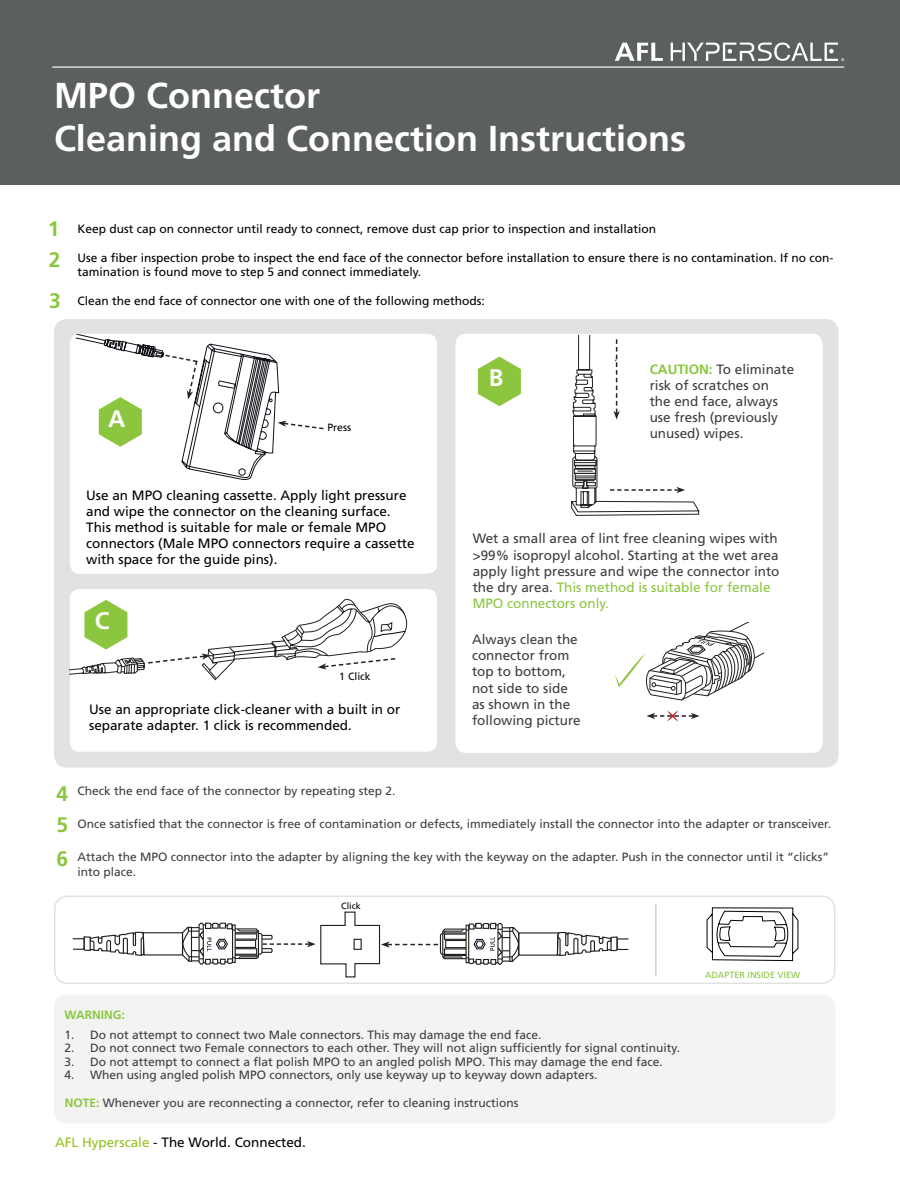
<style>
.page{position:relative;width:900px;height:1200px;background:#fff}
.page>*{position:absolute;margin:0;border:0;box-sizing:border-box;transform-origin:0 0}
.t1{font:700 36px "Frutiger LT Std";color:#fff}
.t2{font:700 24px "Frutiger LT Std";color:#fff}
.t3{font:700 21px "Frutiger LT Std";color:#8bc63e}
.t4{font:13.5px/16.2px "Frutiger LT Std";color:#3e3e3f}
.t5{font:13.5px/16.2px "Frutiger LT Std";color:#000}
.t6{font:12px/14.4px "Frutiger LT Std";color:#3e3e3f}
.t7{font:12px/14.4px "Frutiger LT Std";color:#000}
.t8{font:700 12px "Frutiger LT Std";color:#8bc63e}
.t9{font:700 10.8px "Frutiger LT Std";color:#120f17}
.t10{font:10.5px "Frutiger LT Std";color:#000}
.t11{font:9px "Frutiger LT Std";color:#8bc63e}
.t12{font:9px "Frutiger LT Std";color:#000}
.s1{font-weight:700;color:#8bc63e}
.s2{color:#8bc63e}
.s3{color:#95c11f}
</style>
<div class="page">
<div style="left:0;top:0;width:900px;height:184px;background:#5c5f5f"></div>
<hr style="left:52px;top:67px;width:792px;height:1px;background:#fff">
<svg style="left:615px;top:43px;width:48px;height:18px"></svg>
<svg style="left:671px;top:43px;width:173px;height:18px"></svg>
<div style="left:54px;top:319px;width:785px;height:449px;background:#e2e2e0;border-radius:13px"></div>
<div style="left:70px;top:332px;width:367px;height:244px;background:#fff;border-radius:13px"></div>
<div style="left:70px;top:587px;width:367px;height:167px;background:#fff;border-radius:13px"></div>
<div style="left:455px;top:332px;width:368px;height:422px;background:#fff;border-radius:13px"></div>
<svg style="left:478px;top:357px;width:43px;height:49px"></svg>
<svg style="left:75px;top:335px;width:249px;height:145px"></svg>
<svg style="left:70px;top:598px;width:338px;height:83px"></svg>
<svg style="left:571px;top:335px;width:129px;height:181px"></svg>
<svg style="left:615px;top:622px;width:149px;height:79px"></svg>
<div style="left:66px;top:331px;width:375px;height:246px;border:3px solid #e2e2e0;border-radius:13px"></div>
<div style="left:451px;top:331px;width:376px;height:425px;border:3px solid #e2e2e0;border-radius:13px"></div>
<div style="left:66px;top:586px;width:375px;height:169px;border:3px solid #e2e2e0;border-radius:13px"></div>
<svg style="left:647px;top:710px;width:53px;height:12px"></svg>
<div style="left:54px;top:896px;width:781px;height:88px;border:2px solid #e2e2e0;border-radius:13px"></div>
<div style="left:54px;top:994px;width:781px;height:130px;background:#f3f3f2;border-radius:13px"></div>
<div style="left:72px;top:938px;width:13px;height:12px;border:1px solid #20201f"></div>
<svg style="left:83px;top:911px;width:535px;height:67px"></svg>
<svg style="left:706px;top:907px;width:93px;height:54px"></svg>
<hr style="left:655px;top:904px;width:2px;height:72px;background:#d1d2d4">
<p class="t1" style="left:54px;top:75px;width:268px">MPO Connector</p>
<p class="t1" style="left:54px;top:118px;width:634px">Cleaning and Connection Instructions</p>
<p class="t3" style="left:48px;top:217px;width:13px">1</p>
<p class="t3" style="left:49px;top:247px;width:13px">2</p>
<p class="t3" style="left:49px;top:289px;width:13px">3</p>
<p class="t7" style="left:77px;top:221px;width:580px">Keep dust cap on connector until ready to connect, remove dust cap prior to inspection and installation</p>
<p class="t7" style="left:77px;top:251px;width:758px">Use a fiber inspection probe to inspect the end face of the connector before installation to ensure there is no contamination. If no con&shy;tamination is found move to step 5 and connect immediately.</p>
<p class="t7" style="left:77px;top:293px;width:409px">Clean the end face of connector one with one of the following methods:</p>
<p class="t2" style="left:108px;top:404px;width:19px">A</p>
<p class="t10" style="left:327px;top:421px;width:25px">Press</p>
<p class="t9" style="left:326px;top:422px;width:27px;rotate:-3deg">Press</p>
<p class="t5" style="left:86px;top:487px;width:330px">Use an MPO cleaning cassette. Apply light pressure and wipe the connector on the cleaning surface.<br>This method is suitable for male or female MPO connectors (Male MPO connectors require a cassette with space for the guide pins).</p>
<p class="t2" style="left:95px;top:606px;width:16px">C</p>
<p class="t10" style="left:339px;top:670px;width:33px">1 Click</p>
<p class="t5" style="left:89px;top:701px;width:313px">Use an appropriate click-cleaner with a built in or separate adapter. 1 click is recommended.</p>
<p class="t2" style="left:489px;top:364px;width:16px">B</p>
<p class="t4" style="left:650px;top:361px;width:146px"><span class="s1">CAUTION:</span> To eliminate risk of scratches on<br>the end face, always use fresh (previously unused) wipes.</p>
<p class="t4" style="left:473px;top:531px;width:308px">Wet a small area of lint free cleaning wipes with &gt;99% isopropyl alcohol. Starting at the wet area apply light pressure and wipe the connector into the dry area. <span class="s2">This method is suitable for female MPO connectors only.</span></p>
<p class="t4" style="left:472px;top:631px;width:110px">Always clean the connector from top to bottom, not side to side as shown in the following picture</p>
<p class="t3" style="left:56px;top:781px;width:13px">4</p>
<p class="t3" style="left:56px;top:813px;width:13px">5</p>
<p class="t3" style="left:56px;top:846px;width:13px">6</p>
<p class="t6" style="left:77px;top:784px;width:320px">Check the end face of the connector by repeating step 2.</p>
<p class="t6" style="left:77px;top:817px;width:755px">Once satisfied that the connector is free of contamination or defects, immediately install the connector into the adapter or transceiver.</p>
<p class="t6" style="left:77px;top:850px;width:753px">Attach the MPO connector into the adapter by aligning the key with the keyway on the adapter. Push in the connector until it “clicks” into place.</p>
<p class="t12" style="left:341px;top:901px;width:21px">Click</p>
<p class="t11" style="left:705px;top:970px;width:97px">ADAPTER INSIDE VIEW</p>
<p class="t8" style="left:65px;top:1008px;width:62px">WARNING:</p>
<p class="t6" style="left:65px;top:1027px;width:478px">1. Do not attempt to connect two Male connectors. This may damage the end face.</p>
<p class="t6" style="left:65px;top:1041px;width:617px">2. Do not connect two Female connectors to each other. They will not align sufficiently for signal continuity.</p>
<p class="t6" style="left:65px;top:1054px;width:600px">3. Do not attempt to connect a flat polish MPO to an angled polish MPO. This may damage the end face.</p>
<p class="t6" style="left:65px;top:1068px;width:534px">4. When using angled polish MPO connectors, only use keyway up to keyway down adapters.</p>
<p class="t6" style="left:65px;top:1095px;width:455px"><span class="s1">NOTE:</span> Whenever you are reconnecting a connector, refer to cleaning instructions</p>
<p class="t5" style="left:55px;top:1134px;width:252px"><span class="s3">AFL Hyperscale</span> - The World. Connected.</p>
</div>
